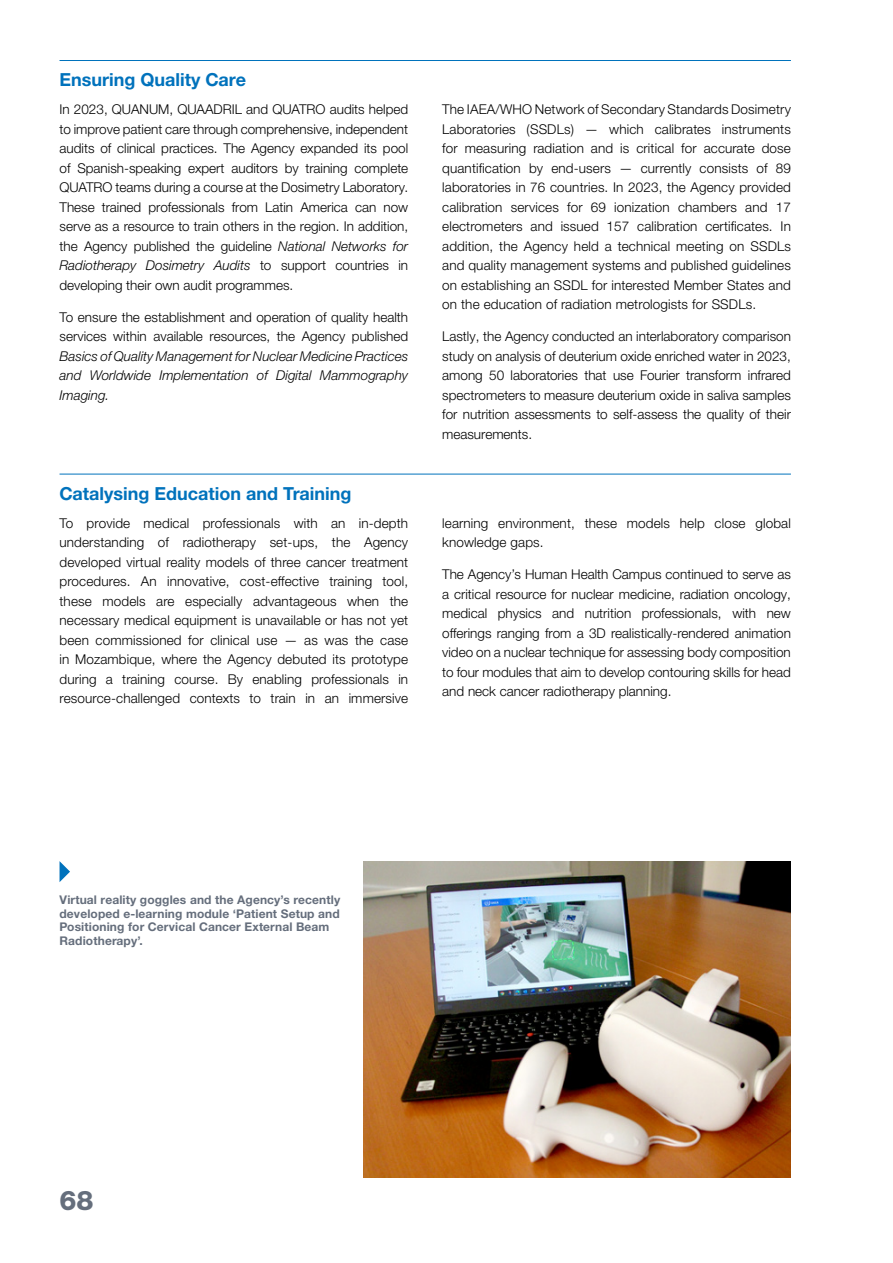
<style>
.page{position:relative;width:893px;height:1263px;background:#fff}
.page>*{position:absolute;margin:0;border:0;box-sizing:border-box;transform-origin:0 0}
.t1{font:800 27px "Helvetica Neue LTW1 G";color:#656e7c}
.t2{font:700 18px "Helvetica Neue LTW1 G";color:#0072bc}
.t3{font:300 13.5px/19.5px "Helvetica Neue LTW1 G";color:#000;text-align:justify}
.t4{font:italic 300 13.5px/19.5px "Helvetica Neue LTW1 G";color:#000;text-align:justify}
.t5{font:700 12px/13.5px "Helvetica Neue LTW1 G";letter-spacing:.01em;color:#656e7c}
.s1{font-style:italic}
</style>
<div class="page">
<img style="left:364px;top:861px;width:427px;height:317px">
<hr style="left:60px;top:60px;width:731px;height:1px;background:#0072bc">
<hr style="left:60px;top:474px;width:731px;height:1px;background:#0072bc">
<svg style="left:60px;top:861px;width:10px;height:21px"></svg>
<h2 class="t2" style="left:60px;top:69px;width:188px">Ensuring Quality Care</h2>
<p class="t3" style="left:60px;top:100px;width:350px">In 2023, QUANUM, QUAADRIL and QUATRO audits helped to improve patient care through comprehensive, independent audits of clinical practices. The Agency expanded its pool of Spanish-speaking expert auditors by training complete QUATRO teams during a course at the Dosimetry Laboratory.<br>These trained professionals from Latin America can now serve as a resource to train others in the region. In addition, the Agency published the guideline <span class="s1">National Networks for Radiotherapy Dosimetry Audits</span> to support countries in developing their own audit programmes.</p>
<p class="t3" style="left:60px;top:307px;width:350px">To ensure the establishment and operation of quality health services within available resources, the Agency published</p>
<p class="t4" style="left:60px;top:346px;width:350px">Basics of Quality Management for Nuclear Medicine Practices and Worldwide Implementation of Digital Mammography Imaging.</p>
<p class="t3" style="left:442px;top:100px;width:350px">The IAEA/WHO Network of Secondary Standards Dosimetry Laboratories (SSDLs) — which calibrates instruments for measuring radiation and is critical for accurate dose quantification by end-users — currently consists of 89 laboratories in 76 countries. In 2023, the Agency provided calibration services for 69 ionization chambers and 17 electrometers and issued 157 calibration certificates. In addition, the Agency held a technical meeting on SSDLs and quality management systems and published guidelines on establishing an SSDL for interested Member States and on the education of radiation metrologists for SSDLs.</p>
<p class="t3" style="left:442px;top:327px;width:350px">Lastly, the Agency conducted an interlaboratory comparison study on analysis of deuterium oxide enriched water in 2023, among 50 laboratories that use Fourier transform infrared spectrometers to measure deuterium oxide in saliva samples for nutrition assessments to self-assess the quality of their measurements.</p>
<h2 class="t2" style="left:60px;top:482px;width:293px">Catalysing Education and Training</h2>
<p class="t3" style="left:60px;top:513px;width:350px">To provide medical professionals with an in-depth understanding of radiotherapy set-ups, the Agency developed virtual reality models of three cancer treatment procedures. An innovative, cost-effective training tool, these models are especially advantageous when the necessary medical equipment is unavailable or has not yet been commissioned for clinical use — as was the case in Mozambique, where the Agency debuted its prototype during a training course. By enabling professionals in resource-challenged contexts to train in an immersive</p>
<p class="t3" style="left:442px;top:513px;width:350px">learning environment, these models help close global knowledge gaps.</p>
<p class="t3" style="left:442px;top:565px;width:350px">The Agency’s Human Health Campus continued to serve as a critical resource for nuclear medicine, radiation oncology, medical physics and nutrition professionals, with new offerings ranging from a 3D realistically-rendered animation video on a nuclear technique for assessing body composition to four modules that aim to develop contouring skills for head and neck cancer radiotherapy planning.</p>
<p class="t5" style="left:60px;top:893px;width:282px">Virtual reality goggles and the Agency’s recently developed e-learning module ‘Patient Setup and Positioning for Cervical Cancer External Beam Radiotherapy’.</p>
<h1 class="t1" style="left:60px;top:1184px;width:36px">68</h1>
</div>
